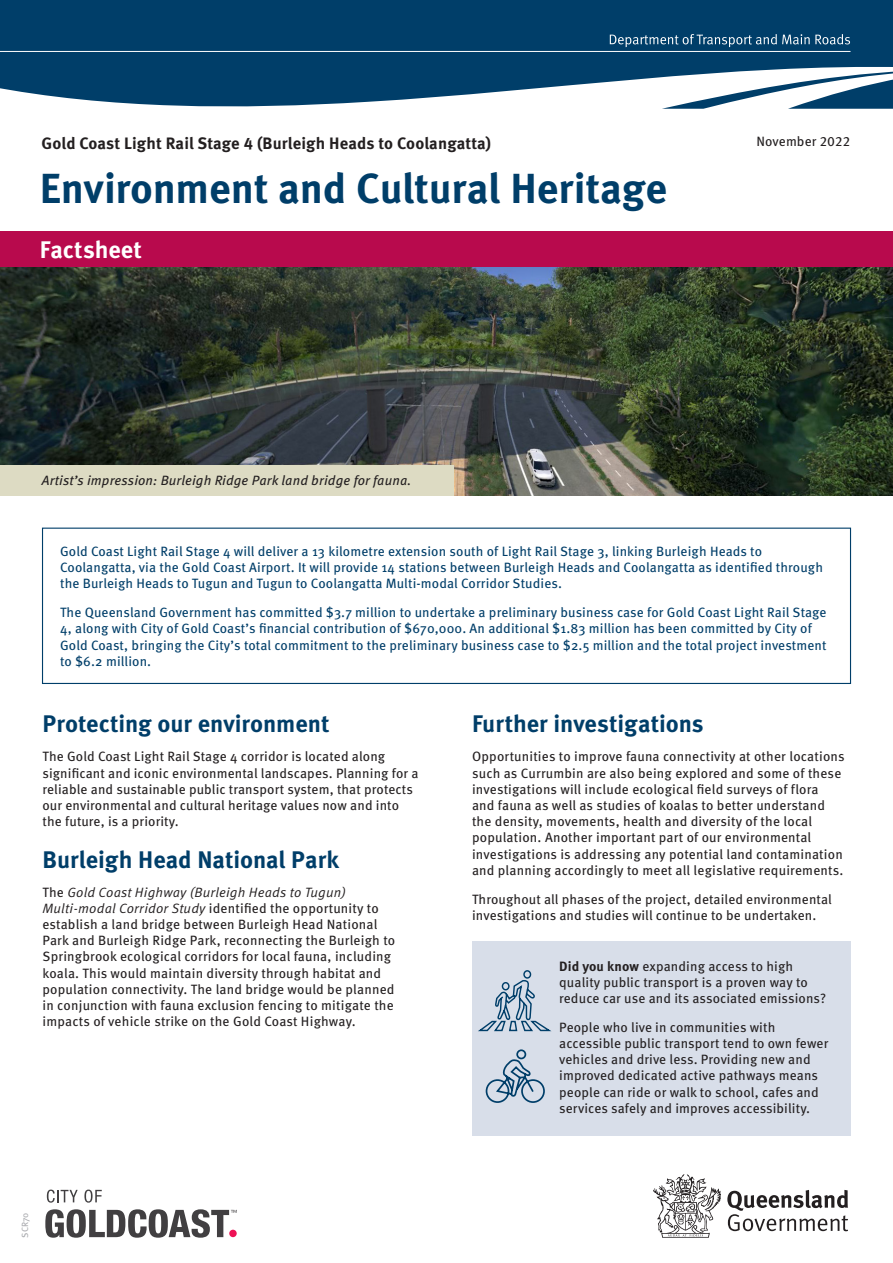
<style>
.page{position:relative;width:893px;height:1263px;background:#fff}
.page>*{position:absolute;margin:0;border:0;box-sizing:border-box;transform-origin:0 0}
.Heading_1_META{font:700 42px "Meta Pro";letter-spacing:-.005em;color:#003e69}
.Body_META{font:700 24px "Meta Pro";letter-spacing:-.005em;color:#003e69}
.Heading_3_META{font:700 24px "Meta Pro";letter-spacing:-.005em;color:#003e69}
.Heading_3_META-2{font:700 24px "Meta Pro";color:#fff}
.Intro_META{font:700 16.5px "Meta Pro";letter-spacing:.01em;color:#231f20}
.Body_META-2{font:13.5px/16.2px "Meta Pro";letter-spacing:.01em;color:#231f20}
.Body_META-3{font:13.5px/16.2px "Meta Pro";letter-spacing:.01em;color:#003e69}
.Body_META-4{font:italic 13.5px "Meta Pro";letter-spacing:.01em;color:#231f20}
.t1{font:9px "Meta Pro";color:#a8a9ad}
.s1{font-family:"Meta Pro Norm Ita"}
.s2{font-weight:700}
</style>
<div class="page">
<svg style="left:0;top:0;width:893px;height:109px;background:#265b7f"></svg>
<hr style="left:0;top:51px;width:850px;height:1px;background:#fff">
<svg style="left:610px;top:34px;width:240px;height:13px;background:#336486"></svg>
<svg style="left:727px;top:1190px;width:121px;height:41px"></svg>
<svg style="left:653px;top:1174px;width:68px;height:64px"></svg>
<svg style="left:47px;top:1189px;width:31px;height:13px"></svg>
<svg style="left:84px;top:1189px;width:18px;height:13px"></svg>
<svg style="left:45px;top:1209px;width:192px;height:29px"></svg>
<img style="left:0;top:266px;width:893px;height:229px">
<div style="left:0;top:231px;width:893px;height:35px;background:#b80a4d"></div>
<div style="left:0;top:465px;width:454px;height:31px;background:#dddbc3"></div>
<div style="left:42px;top:528px;width:809px;height:156px;border:1px solid #003e69"></div>
<div style="left:472px;top:941px;width:378px;height:194px;background:#d8dee9"></div>
<svg style="left:478px;top:969px;width:76px;height:135px;background:#bbc8d7"></svg>
<p class="Intro_META" style="left:41px;top:130px;width:451px">Gold Coast Light Rail Stage 4 (Burleigh Heads to Coolangatta)</p>
<p class="Body_META-2" style="left:756px;top:133px;width:95px">November 2022</p>
<p class="Heading_1_META" style="left:40px;top:156px;width:629px">Environment and Cultural Heritage</p>
<p class="Heading_3_META-2" style="left:40px;top:231px;width:104px">Factsheet</p>
<p class="Body_META-4" style="left:42px;top:470px;width:371px">Artist’s impression: Burleigh Ridge Park land bridge for fauna.</p>
<p class="Body_META-3" style="left:60px;top:542px;width:764px">Gold Coast Light Rail Stage 4 will deliver a 13 kilometre extension south of Light Rail Stage 3, linking Burleigh Heads to<br>Coolangatta, via the Gold Coast Airport. It will provide 14 stations between Burleigh Heads and Coolangatta as identified through the Burleigh Heads to Tugun and Tugun to Coolangatta Multi-modal Corridor Studies.</p>
<p class="Body_META-3" style="left:60px;top:604px;width:768px">The Queensland Government has committed $3.7 million to undertake a preliminary business case for Gold Coast Light Rail Stage 4, along with City of Gold Coast’s financial contribution of $670,000. An additional $1.83 million has been committed by City of Gold Coast, bringing the City’s total commitment to the preliminary business case to $2.5 million and the total project investment to $6.2 million.</p>
<p class="Heading_3_META" style="left:42px;top:705px;width:289px">Protecting our environment</p>
<p class="Body_META-2" style="left:42px;top:748px;width:378px">The Gold Coast Light Rail Stage 4 corridor is located along significant and iconic environmental landscapes. Planning for a reliable and sustainable public transport system, that protects our environmental and cultural heritage values now and into the future, is a priority.</p>
<p class="Body_META" style="left:42px;top:841px;width:298px">Burleigh Head National Park</p>
<p class="Body_META-2" style="left:42px;top:883px;width:354px">The <span class="s1">Gold Coast Highway (Burleigh Heads to Tugun)<br>Multi-modal Corridor Study</span> identified the opportunity to establish a land bridge between Burleigh Head National Park and Burleigh Ridge Park, reconnecting the Burleigh to Springbrook ecological corridors for local fauna, including koala. This would maintain diversity through habitat and population connectivity. The land bridge would be planned in conjunction with fauna exclusion fencing to mitigate the impacts of vehicle strike on the Gold Coast Highway.</p>
<p class="Body_META" style="left:472px;top:705px;width:233px">Further investigations</p>
<p class="Body_META-2" style="left:472px;top:748px;width:374px">Opportunities to improve fauna connectivity at other locations such as Currumbin are also being explored and some of these investigations will include ecological field surveys of flora<br>and fauna as well as studies of koalas to better understand the density, movements, health and diversity of the local population. Another important part of our environmental investigations is addressing any potential land contamination and planning accordingly to meet all legislative requirements.</p>
<p class="Body_META-2" style="left:472px;top:890px;width:361px">Throughout all phases of the project, detailed environmental investigations and studies will continue to be undertaken.</p>
<p class="Body_META-2" style="left:559px;top:957px;width:269px"><span class="s2">Did you know</span> expanding access to high quality public transport is a proven way to reduce car use and its associated emissions?</p>
<p class="Body_META-2" style="left:559px;top:1018px;width:271px">People who live in communities with accessible public transport tend to own fewer vehicles and drive less. Providing new and improved dedicated active pathways means people can ride or walk to school, cafes and services safely and improves accessibility.</p>
<p class="t1" style="left:18px;top:1238px;width:27px;rotate:-90deg">SCR70</p>
</div>
